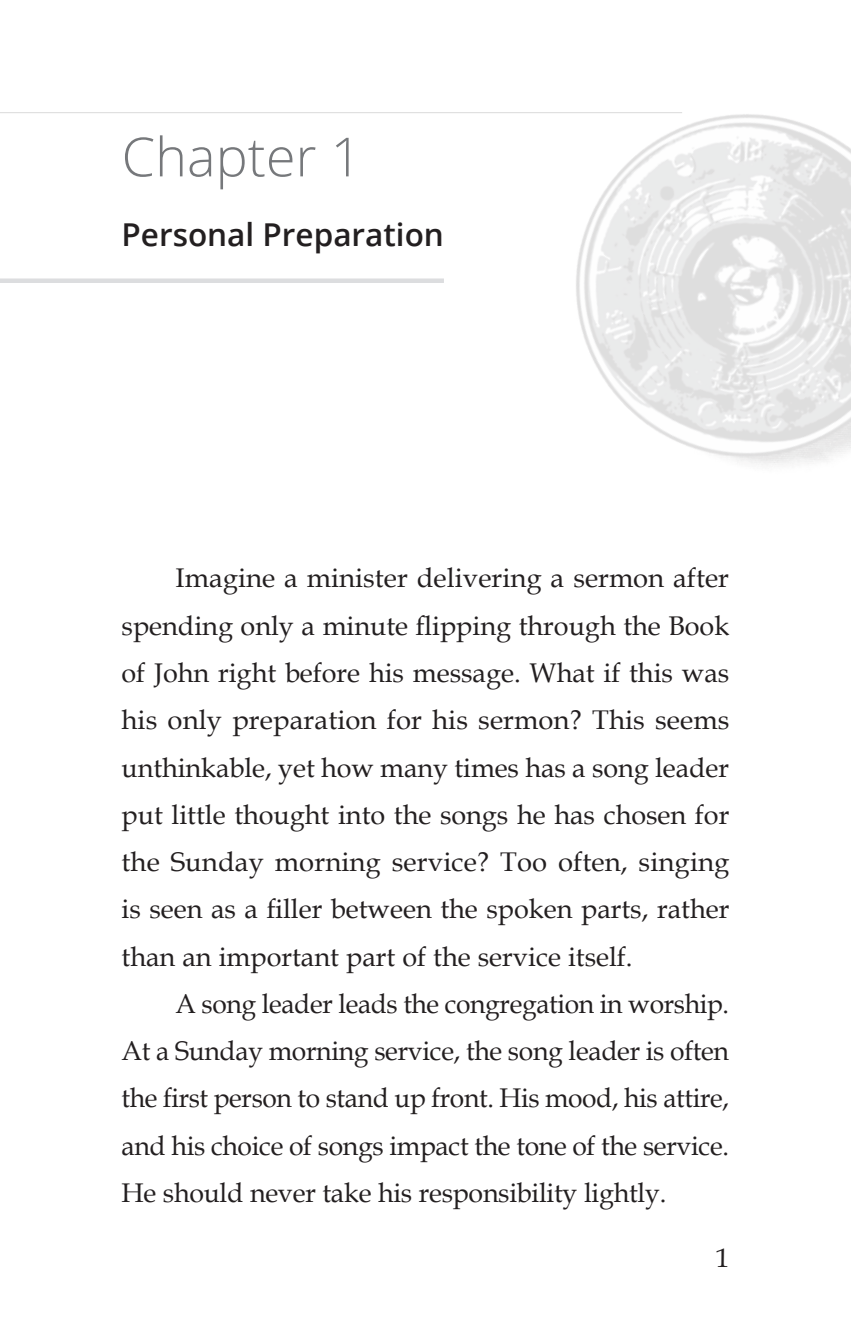
<style>
.page{position:relative;width:851px;height:1337px;background:#fff}
.page>*{position:absolute;margin:0;border:0;box-sizing:border-box;transform-origin:0 0}
.t1{font:300 54px "Open Sans";color:#76787b}
.t2{font:600 31.5px "Open Sans";color:#231f20}
.t3{font:27px/47.2px "Book Antiqua";letter-spacing:-.005em;color:#231f20;text-align:justify}
</style>
<div class="page">
<img style="left:576px;top:114px;width:274px;height:351px">
<hr style="left:0;top:112px;width:682px;height:1px;background:#231f20">
<div style="left:0;top:278px;width:444px;height:5px;background:#dcdddf"></div>
<h1 class="t1" style="left:122px;top:120px;width:241px">Chapter 1</h1>
<p class="t2" style="left:122px;top:213px;width:324px">Personal Preparation</p>
<p class="t3" style="left:122px;top:554px;width:609px;text-indent:54px">Imagine a minister delivering a sermon after spending only a minute flipping through the Book of John right before his message. What if this was his only preparation for his sermon? This seems unthinkable, yet how many times has a song leader put little thought into the songs he has chosen for the Sunday morning service? Too often, singing is seen as a filler between the spoken parts, rather than an important part of the service itself.</p>
<p class="t3" style="left:122px;top:979px;width:609px;text-indent:54px">A song leader leads the congregation in worship.<br>At a Sunday morning service, the song leader is often the first person to stand up front. His mood, his attire, and his choice of songs impact the tone of the service.<br>He should never take his responsibility lightly.</p>
<p class="t3" style="left:716px;top:1233px;width:15px">1</p>
</div>
